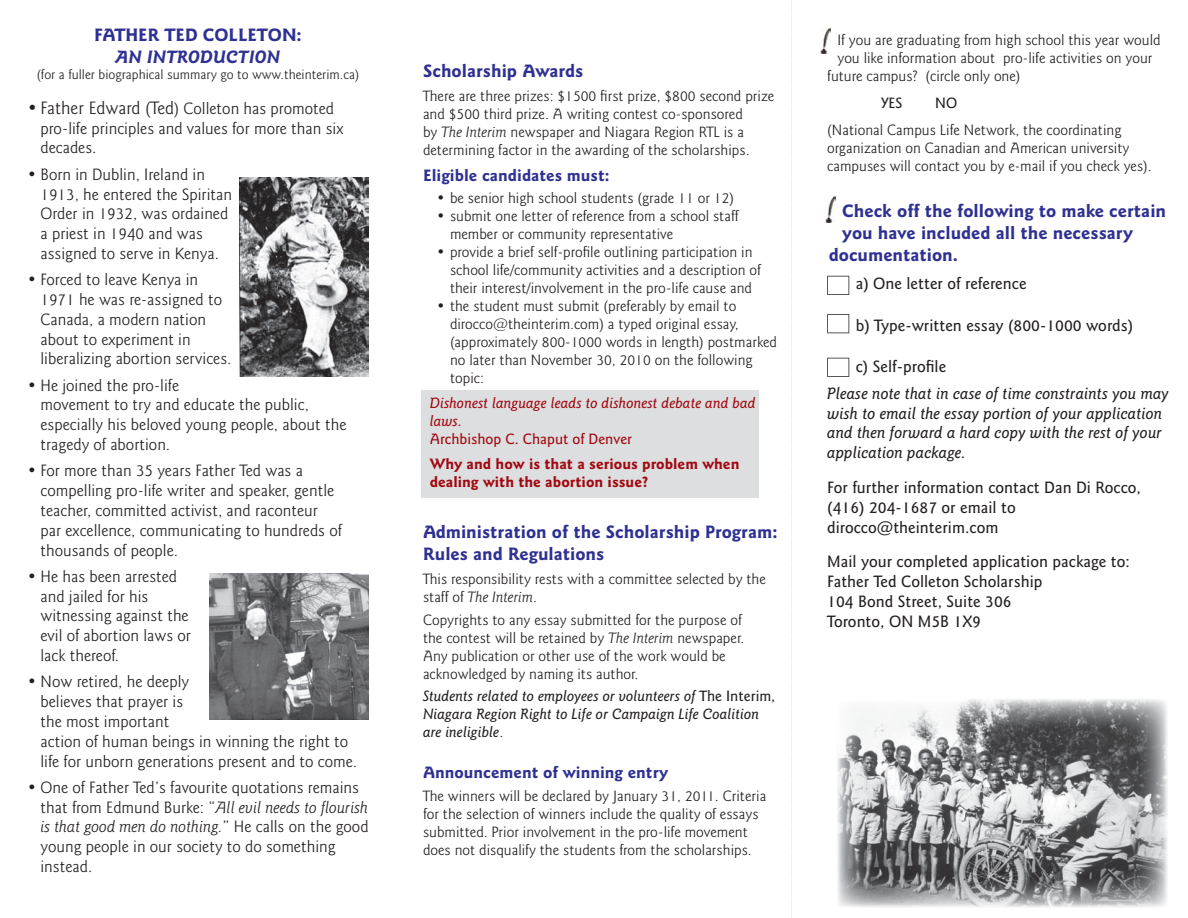
<style>
.page{position:relative;width:1188px;height:918px;background:#fff}
.page>*{position:absolute;margin:0;border:0;box-sizing:border-box;transform-origin:0 0}
.t1{font:700 18px/21.6px "Goudy Sans IT Cby BT";color:#2e3092}
.t2{font:italic 700 18px "Goudy Sans IT Cby BT";color:#2e3092}
.t3{font:300 16.5px/19.8px "Goudy Sans IT Cby BT";color:#231f20}
.t4{font:500 16.5px/19.8px "Goudy Sans IT Cby BT";color:#231f20}
.t5{font:italic 500 16.5px/19.8px "Goudy Sans IT Cby BT";color:#231f20}
.t6{font:700 16.5px "Goudy Sans IT Cby BT";color:#2e3092}
.t7{font:300 15px/18px "Goudy Sans IT Cby BT";color:#231f20}
.t8{font:italic 500 15px/18px "Goudy Sans IT Cby BT";color:#231f20}
.t9{font:700 15px/18px "Goudy Sans IT Cby BT";color:#a1080f}
.t10{font:italic 500 15px/18px "Goudy Sans IT Cby BT";color:#a1080f}
.t11{font:500 15px "Goudy Sans IT Cby BT";color:#a1080f}
.t12{font:500 15px "Goudy Sans IT Cby BT";color:#231f20}
.t13{font:300 13.5px "Goudy Sans IT Cby BT";color:#231f20}
.s1{font-size:18px}
.s2{font-style:italic}
.s3{font-style:normal}
.s4{font-weight:300;font-style:normal}
</style>
<div class="page">
<div style="left:422px;top:391px;width:337px;height:107px;background:#dddee0"></div>
<svg style="left:791px;top:0;width:1px;height:918px"></svg>
<svg style="left:827px;top:276px;width:22px;height:19px"></svg>
<svg style="left:827px;top:314px;width:22px;height:19px"></svg>
<svg style="left:827px;top:358px;width:22px;height:19px"></svg>
<img style="left:825px;top:196px;width:11px;height:27px">
<img style="left:821px;top:28px;width:10px;height:26px">
<img style="left:837px;top:699px;width:331px;height:208px">
<img style="left:209px;top:573px;width:160px;height:146px">
<img style="left:240px;top:177px;width:129px;height:200px">
<p class="t1" style="left:94px;top:24px;width:209px">FATHER TED COLLETON:</p>
<p class="t2" style="left:116px;top:45px;width:166px">AN INTRODUCTION</p>
<p class="t13" style="left:37px;top:66px;width:324px">(for a fuller biographical summary go to www.theinterim.ca)</p>
<p class="t3" style="left:40px;top:98px;width:304px;text-indent:-13px"><span class="s1">• Father Edward (Ted</span>) Colleton has promoted pro-life principles and values for more than six decades.</p>
<p class="t3" style="left:40px;top:164px;width:193px;text-indent:-13px">• Born in Dublin, Ireland in<br>1913, he entered the Spiritan<br>Order in 1932, was ordained a priest in 1940 and was assigned to serve in Kenya.</p>
<p class="t3" style="left:40px;top:270px;width:193px;text-indent:-13px">• Forced to leave Kenya in<br>1971 he was re-assigned to<br>Canada, a modern nation about to experiment in liberalizing abortion services.</p>
<p class="t3" style="left:40px;top:375px;width:308px;text-indent:-13px">• He joined the pro-life<br>movement to try and educate the public, especially his beloved young people, about the tragedy of abortion.</p>
<p class="t3" style="left:40px;top:461px;width:303px;text-indent:-13px">• For more than 35 years Father Ted was a compelling pro-life writer and speaker, gentle teacher, committed activist, and raconteur par excellence, communicating to hundreds of thousands of people.</p>
<p class="t3" style="left:40px;top:567px;width:152px;text-indent:-13px">• He has been arrested and jailed for his witnessing against the evil of abortion laws or lack thereof.</p>
<p class="t3" style="left:40px;top:672px;width:318px;text-indent:-13px">• Now retired, he deeply<br>believes that prayer is<br>the most important<br>action of human beings in winning the right to life for unborn generations present and to come.</p>
<p class="t3" style="left:40px;top:777px;width:330px;text-indent:-13px">• One of Father Ted’s favourite quotations remains that from Edmund Burke: “<span class="s2">All evil needs to flourish is that good men do nothing.</span>” He calls on the good young people in our society to do something instead.</p>
<p class="t1" style="left:423px;top:60px;width:162px">Scholarship Awards</p>
<p class="t7" style="left:423px;top:87px;width:353px">There are three prizes: $1500 first prize, $800 second prize and $500 third prize. A writing contest co-sponsored<br>by <span class="s2">The Interim</span> newspaper and Niagara Region RTL is a determining factor in the awarding of the scholarships.</p>
<p class="t6" style="left:423px;top:165px;width:188px">Eligible candidates must:</p>
<p class="t7" style="left:436px;top:189px;width:299px">• be senior high school students (grade 11 or 12)</p>
<p class="t7" style="left:450px;top:207px;width:290px;text-indent:-14px">• submit one letter of reference from a school staff member or community representative</p>
<p class="t7" style="left:450px;top:243px;width:312px;text-indent:-14px">• provide a brief self-profile outlining participation in school life/community activities and a description of their interest/involvement in the pro-life cause and</p>
<p class="t7" style="left:450px;top:297px;width:329px;text-indent:-14px">• the student must submit (preferably by email to dirocco@theinterim.com) a typed original essay, (approximately 800-1000 words in length) postmarked no later than November 30, 2010 on the following topic:</p>
<p class="t10" style="left:430px;top:394px;width:327px">Dishonest language leads to dishonest debate and bad laws.</p>
<p class="t11" style="left:430px;top:430px;width:204px">Archbishop C. Chaput of Denver</p>
<p class="t9" style="left:430px;top:455px;width:311px">Why and how is that a serious problem when dealing with the abortion issue?</p>
<p class="t1" style="left:423px;top:521px;width:356px">Administration of the Scholarship Program:<br>Rules and Regulations</p>
<p class="t7" style="left:423px;top:570px;width:345px">This responsibility rests with a committee selected by the staff of <span class="s2">The Interim</span>.</p>
<p class="t7" style="left:423px;top:611px;width:323px">Copyrights to any essay submitted for the purpose of the contest will be retained by <span class="s2">The Interim</span> newspaper.<br>Any publication or other use of the work would be acknowledged by naming its author.</p>
<p class="t8" style="left:423px;top:687px;width:354px">Students related to employees or volunteers of <span class="s3">The Interim,<br></span>Niagara Region Right to Life or Campaign Life Coalition are ineligible<span class="s4">.</span></p>
<p class="t6" style="left:423px;top:762px;width:247px">Announcement of winning entry</p>
<p class="t7" style="left:423px;top:787px;width:345px">The winners will be declared by January 31, 2011. Criteria for the selection of winners include the quality of essays submitted. Prior involvement in the pro-life movement does not disqualify the students from the scholarships.</p>
<p class="t7" style="left:837px;top:31px;width:325px">If you are graduating from high school this year would</p>
<p class="t7" style="left:837px;top:49px;width:317px">you like information about pro-life activities on your</p>
<p class="t7" style="left:827px;top:67px;width:195px">future campus? (circle only one)</p>
<p class="t12" style="left:881px;top:94px;width:23px">YES</p>
<p class="t12" style="left:935px;top:94px;width:24px">NO</p>
<p class="t7" style="left:827px;top:121px;width:326px">(National Campus Life Network, the coordinating organization on Canadian and American university campuses will contact you by e-mail if you check yes).</p>
<p class="t1" style="left:842px;top:200px;width:325px">Check off the following to make certain</p>
<p class="t1" style="left:842px;top:222px;width:292px">you have included all the necessary</p>
<p class="t1" style="left:829px;top:244px;width:131px">documentation.</p>
<p class="t4" style="left:856px;top:274px;width:172px">a) One letter of reference</p>
<p class="t4" style="left:856px;top:315px;width:279px">b) Type-written essay (800-1000 words)</p>
<p class="t4" style="left:856px;top:357px;width:92px">c) Self-profile</p>
<p class="t5" style="left:827px;top:383px;width:343px">Please note that in case of time constraints you may wish to email the essay portion of your application and then forward a hard copy with the rest of your application package.</p>
<p class="t4" style="left:827px;top:478px;width:315px">For further information contact Dan Di Rocco, (416) 204-1687 or email to dirocco@theinterim.com</p>
<p class="t4" style="left:827px;top:552px;width:304px">Mail your completed application package to:<br>Father Ted Colleton Scholarship<br>104 Bond Street, Suite 306<br>Toronto, ON M5B 1X9</p>
</div>
